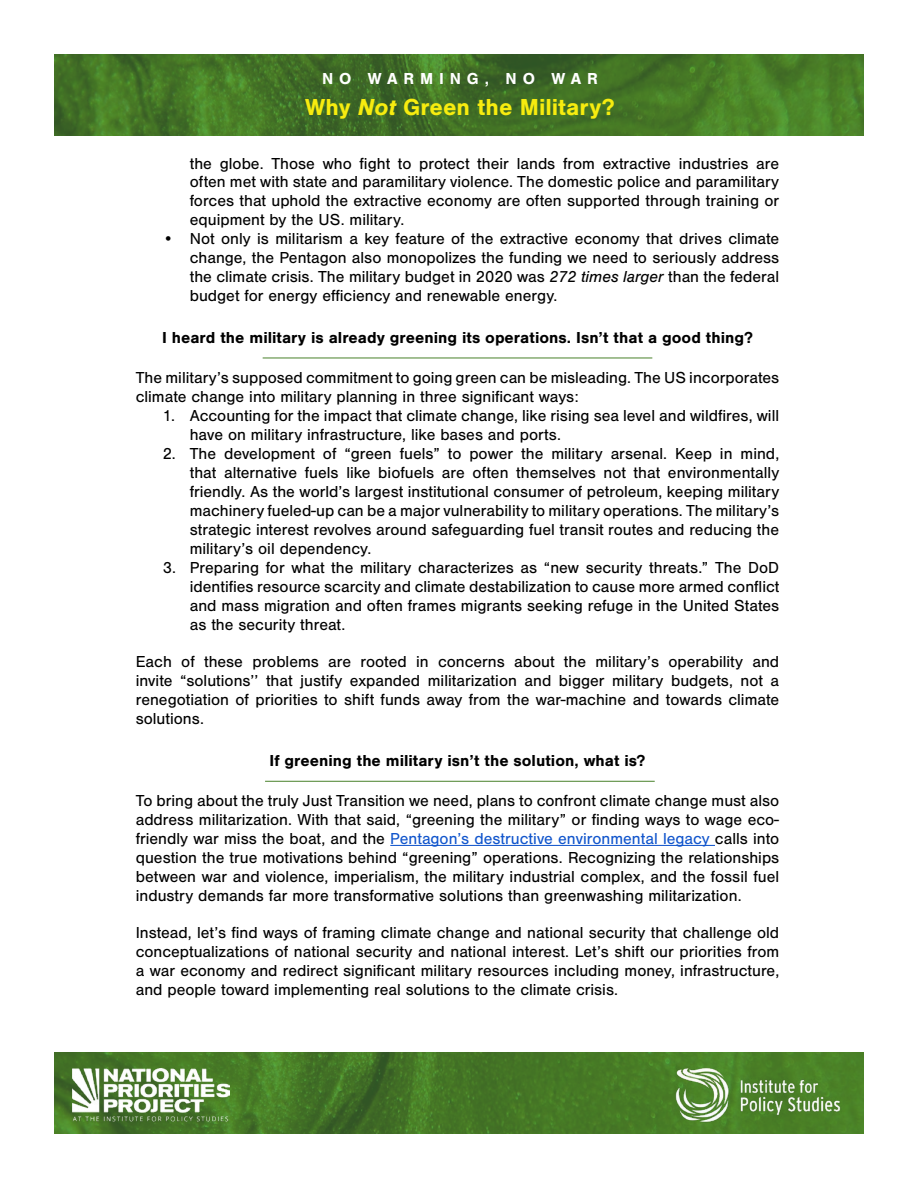
<style>
.page{position:relative;width:918px;height:1188px;background:#fff}
.page>*{position:absolute;margin:0;border:0;box-sizing:border-box;transform-origin:0 0}
.t1{font:700 24px "Nimbus San";color:#f7ec0f}
.t2{font:16.5px/19px "Nimbus San";color:#000;text-align:justify}
.t3{font:700 16.5px "Nimbus San";color:#000}
.t4{font:700 16.5px "Nimbus San";letter-spacing:.35em;color:#fff}
.s1{font-style:italic}
.s2{color:#15c}
</style>
<div class="page">
<img style="left:54px;top:1053px;width:810px;height:81px">
<img style="left:54px;top:54px;width:810px;height:81px">
<img style="left:72px;top:1069px;width:158px;height:53px">
<img style="left:674px;top:1066px;width:167px;height:57px">
<hr style="left:390px;top:845px;width:325px;height:1px;background:#15c">
<hr style="left:263px;top:358px;width:389px;height:1px;background:#49812b">
<hr style="left:265px;top:781px;width:390px;height:1px;background:#49812b">
<p class="t4" style="left:322px;top:69px;width:277px">NO WARMING, NO WAR</p>
<h1 class="t1" style="left:305px;top:94px;width:311px">Why <span class="s1">Not</span> Green the Military?</h1>
<p class="t2" style="left:190px;top:154px;width:591px">the globe. Those who fight to protect their lands from extractive industries are often met with state and paramilitary violence. The domestic police and paramilitary forces that uphold the extractive economy are often supported through training or equipment by the US. military.</p>
<p class="t2" style="left:190px;top:230px;width:591px;text-indent:-27px">• Not only is militarism a key feature of the extractive economy that drives climate change, the Pentagon also monopolizes the funding we need to seriously address the climate crisis. The military budget in 2020 was <span class="s1">272 times larger</span> than the federal budget for energy efficiency and renewable energy.</p>
<p class="t3" style="left:162px;top:329px;width:592px">I heard the military is already greening its operations. Isn’t that a good thing?</p>
<p class="t2" style="left:136px;top:369px;width:645px">The military’s supposed commitment to going green can be misleading. The US incorporates climate change into military planning in three significant ways:</p>
<p class="t2" style="left:190px;top:407px;width:591px;text-indent:-27px">1. Accounting for the impact that climate change, like rising sea level and wildfires, will have on military infrastructure, like bases and ports.</p>
<p class="t2" style="left:190px;top:445px;width:591px;text-indent:-27px">2. The development of “green fuels” to power the military arsenal. Keep in mind, that alternative fuels like biofuels are often themselves not that environmentally friendly. As the world’s largest institutional consumer of petroleum, keeping military machinery fueled-up can be a major vulnerability to military operations. The military’s strategic interest revolves around safeguarding fuel transit routes and reducing the military’s oil dependency.</p>
<p class="t2" style="left:190px;top:558px;width:591px;text-indent:-27px">3. Preparing for what the military characterizes as “new security threats.” The DoD identifies resource scarcity and climate destabilization to cause more armed conflict and mass migration and often frames migrants seeking refuge in the United States as the security threat.</p>
<p class="t2" style="left:136px;top:652px;width:645px">Each of these problems are rooted in concerns about the military’s operability and invite “solutions’’ that justify expanded militarization and bigger military budgets, not a renegotiation of priorities to shift funds away from the war-machine and towards climate solutions.</p>
<p class="t3" style="left:270px;top:751px;width:377px">If greening the military isn’t the solution, what is?</p>
<p class="t2" style="left:136px;top:791px;width:645px">To bring about the truly Just Transition we need, plans to confront climate change must also address militarization. With that said, “greening the military” or finding ways to wage eco&shy;friendly war miss the boat, and the <span class="s2">Pentagon’s destructive environmental legacy</span> calls into question the true motivations behind “greening” operations. Recognizing the relationships between war and violence, imperialism, the military industrial complex, and the fossil fuel industry demands far more transformative solutions than greenwashing militarization.</p>
<p class="t2" style="left:136px;top:923px;width:645px">Instead, let’s find ways of framing climate change and national security that challenge old conceptualizations of national security and national interest. Let’s shift our priorities from a war economy and redirect significant military resources including money, infrastructure, and people toward implementing real solutions to the climate crisis.</p>
</div>
